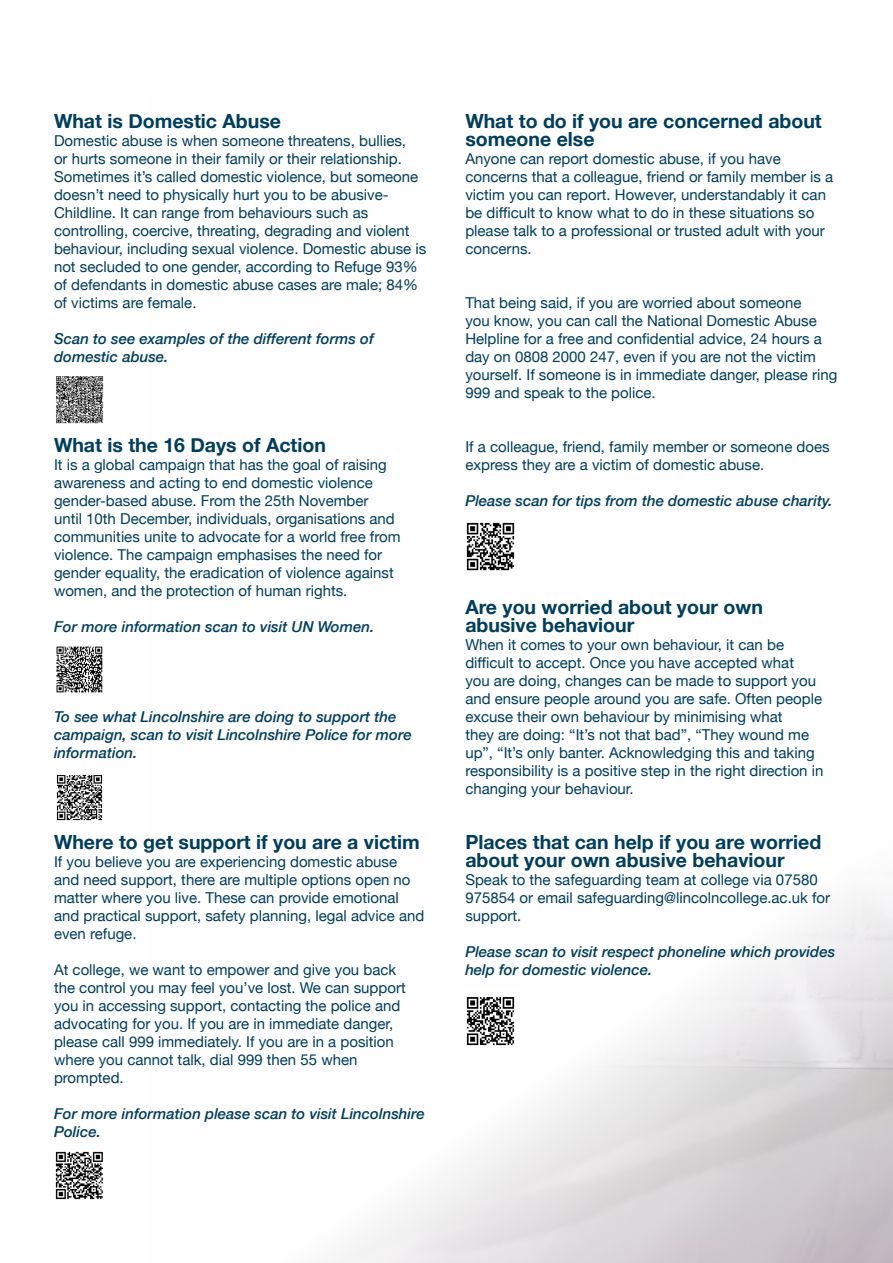
<style>
.page{position:relative;width:893px;height:1263px;background:#fff}
.page>*{position:absolute;margin:0;border:0;box-sizing:border-box;transform-origin:0 0}
.t1{font:700 19.5px/18px "Helvetica Neue";color:#003d5e}
.t2{font:15px/18px "Helvetica Neue";color:#003d5e}
.t3{font:italic 500 15px/18px "Helvetica Neue";color:#003d5e}
</style>
<div class="page">
<img style="left:56px;top:376px;width:48px;height:48px">
<img style="left:56px;top:646px;width:47px;height:47px">
<img style="left:466px;top:522px;width:49px;height:49px">
<img style="left:466px;top:997px;width:49px;height:49px">
<img style="left:56px;top:775px;width:47px;height:46px">
<img style="left:55px;top:1151px;width:49px;height:49px">
<p class="t1" style="left:54px;top:113px;width:229px">What is Domestic Abuse</p>
<p class="t2" style="left:54px;top:133px;width:374px">Domestic abuse is when someone threatens, bullies,<br>or hurts someone in their family or their relationship.<br>Sometimes it’s called domestic violence, but someone doesn’t need to physically hurt you to be abusive-Childline. It can range from behaviours such as controlling, coercive, threating, degrading and violent behaviour, including sexual violence. Domestic abuse is not secluded to one gender, according to Refuge 93% of defendants in domestic abuse cases are male; 84% of victims are female.</p>
<p class="t3" style="left:54px;top:329px;width:321px">Scan to see examples of the different forms of domestic abuse.</p>
<p class="t1" style="left:54px;top:437px;width:273px">What is the 16 Days of Action</p>
<p class="t2" style="left:54px;top:457px;width:348px">It is a global campaign that has the goal of raising awareness and acting to end domestic violence gender-based abuse. From the 25th November<br>until 10th December, individuals, organisations and communities unite to advocate for a world free from violence. The campaign emphasises the need for gender equality, the eradication of violence against women, and the protection of human rights.</p>
<p class="t3" style="left:54px;top:617px;width:322px">For more information scan to visit UN Women.</p>
<p class="t3" style="left:54px;top:707px;width:359px">To see what Lincolnshire are doing to support the campaign, scan to visit Lincolnshire Police for more information.</p>
<p class="t1" style="left:54px;top:833px;width:367px">Where to get support if you are a victim</p>
<p class="t2" style="left:54px;top:853px;width:372px">If you believe you are experiencing domestic abuse and need support, there are multiple options open no matter where you live. These can provide emotional and practical support, safety planning, legal advice and even refuge.</p>
<p class="t2" style="left:54px;top:961px;width:353px">At college, we want to empower and give you back the control you may feel you’ve lost. We can support you in accessing support, contacting the police and advocating for you. If you are in immediate danger, please call 999 immediately. If you are in a position where you cannot talk, dial 999 then 55 when prompted.</p>
<p class="t3" style="left:54px;top:1103px;width:372px">For more information please scan to visit Lincolnshire<br>Police.</p>
<p class="t1" style="left:465px;top:113px;width:358px">What to do if you are concerned about someone else</p>
<p class="t2" style="left:465px;top:151px;width:369px">Anyone can report domestic abuse, if you have concerns that a colleague, friend or family member is a victim you can report. However, understandably it can be difficult to know what to do in these situations so please talk to a professional or trusted adult with your concerns.</p>
<p class="t2" style="left:465px;top:295px;width:374px">That being said, if you are worried about someone<br>you know, you can call the National Domestic Abuse Helpline for a free and confidential advice, 24 hours a day on 0808 2000 247, even if you are not the victim yourself. If someone is in immediate danger, please ring 999 and speak to the police.</p>
<p class="t2" style="left:465px;top:439px;width:366px">If a colleague, friend, family member or someone does express they are a victim of domestic abuse.</p>
<p class="t3" style="left:465px;top:491px;width:369px">Please scan for tips from the domestic abuse charity.</p>
<p class="t1" style="left:465px;top:599px;width:299px">Are you worried about your own abusive behaviour</p>
<p class="t2" style="left:465px;top:637px;width:360px">When it comes to your own behaviour, it can be difficult to accept. Once you have accepted what<br>you are doing, changes can be made to support you and ensure people around you are safe. Often people excuse their own behaviour by minimising what<br>they are doing: “It’s not that bad”, “They wound me up”, “It’s only banter. Acknowledging this and taking responsibility is a positive step in the right direction in changing your behaviour.</p>
<p class="t1" style="left:465px;top:833px;width:358px">Places that can help if you are worried about your own abusive behaviour</p>
<p class="t2" style="left:465px;top:871px;width:366px">Speak to the safeguarding team at college via 07580<br>975854 or email safeguarding@lincolncollege.ac.uk for support.</p>
<p class="t3" style="left:465px;top:941px;width:371px">Please scan to visit respect phoneline which provides help for domestic violence.</p>
</div>
